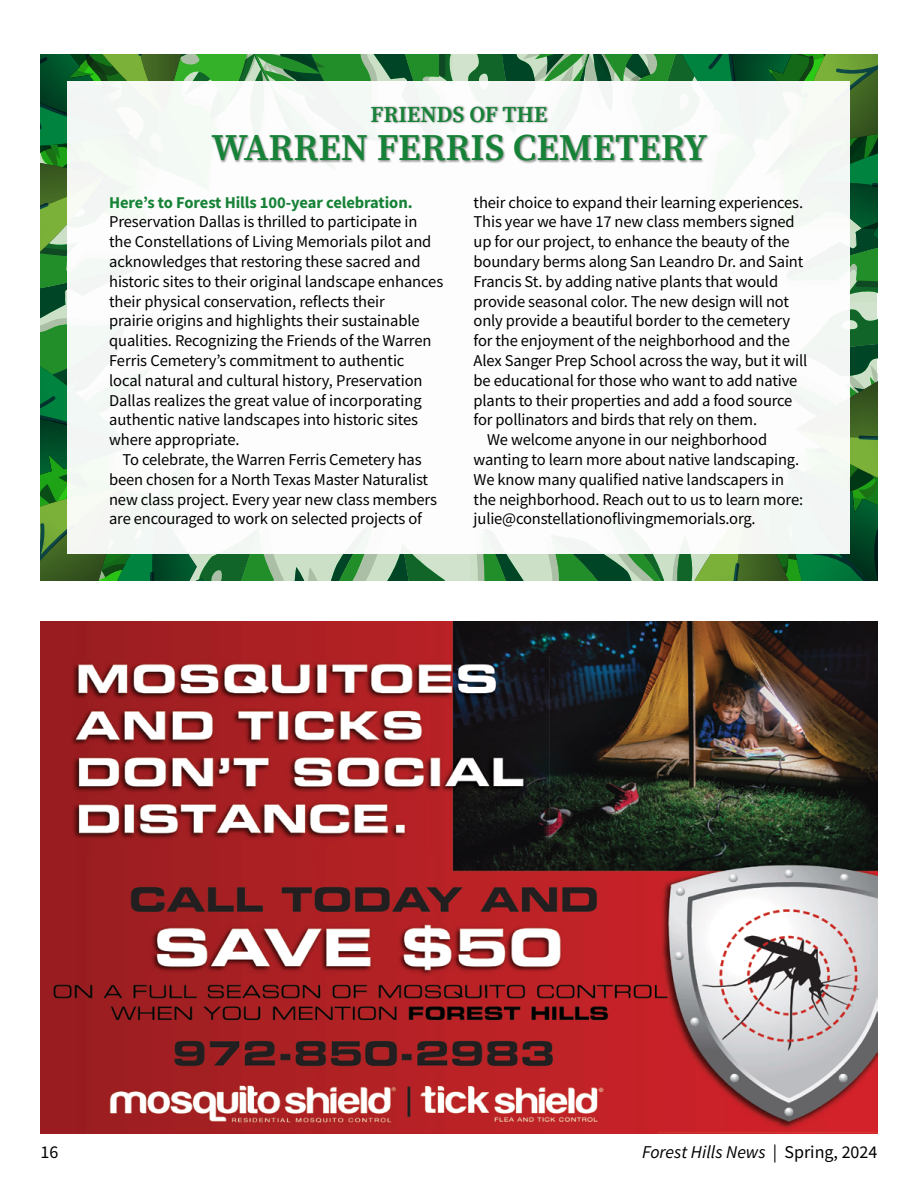
<style>
.page{position:relative;width:918px;height:1188px;background:#fff}
.page>*{position:absolute;margin:0;border:0;box-sizing:border-box;transform-origin:0 0}
.t1{font:600 37.5px "Source Serif Pro";color:#168237}
.t2{font:600 22.5px "Source Serif Pro";color:#168237}
.t3{font:italic 18px "Source Sans Pro";color:#000}
.t4{font:18px "Source Sans Pro";color:#000}
.t5{font:16.5px/19.8px "Source Sans Pro";letter-spacing:-.01em;color:#000}
.t6{font:700 16.5px "Source Sans Pro";letter-spacing:-.005em;color:#168237}
.s1{font-style:normal}
</style>
<div class="page">
<svg style="left:40px;top:54px;width:838px;height:526px;background:#3d8245"></svg>
<div style="left:68px;top:81px;width:782px;height:473px;background:#fff"></div>
<div style="left:211px;top:105px;width:499px;height:59px;background:#000;opacity:.45"></div>
<img style="left:41px;top:621px;width:836px;height:513px">
<h2 class="t2" style="left:371px;top:99px;width:178px">FRIENDS OF THE</h2>
<h1 class="t1" style="left:211px;top:122px;width:498px">WARREN FERRIS CEMETERY</h1>
<p class="t6" style="left:109px;top:191px;width:305px">Here’s to Forest Hills 100-year celebration.</p>
<p class="t5" style="left:109px;top:212px;width:336px">Preservation Dallas is thrilled to participate in the Constellations of Living Memorials pilot and acknowledges that restoring these sacred and historic sites to their original landscape enhances their physical conservation, reflects their<br>prairie origins and highlights their sustainable qualities. Recognizing the Friends of the Warren Ferris Cemetery’s commitment to authentic<br>local natural and cultural history, Preservation Dallas realizes the great value of incorporating authentic native landscapes into historic sites where appropriate.</p>
<p class="t5" style="left:109px;top:450px;width:329px;text-indent:13px">To celebrate, the Warren Ferris Cemetery has been chosen for a North Texas Master Naturalist new class project. Every year new class members are encouraged to work on selected projects of</p>
<p class="t5" style="left:474px;top:192px;width:331px">their choice to expand their learning experiences.</p>
<p class="t5" style="left:474px;top:212px;width:323px">This year we have 17 new class members signed</p>
<p class="t5" style="left:474px;top:232px;width:318px">up for our project, to enhance the beauty of the</p>
<p class="t5" style="left:474px;top:252px;width:331px">boundary berms along San Leandro Dr. and Saint</p>
<p class="t5" style="left:474px;top:271px;width:306px">Francis St. by adding native plants that would</p>
<p class="t5" style="left:474px;top:291px;width:317px">provide seasonal color. The new design will not</p>
<p class="t5" style="left:474px;top:311px;width:318px">only provide a beautiful border to the cemetery</p>
<p class="t5" style="left:474px;top:331px;width:318px">for the enjoyment of the neighborhood and the</p>
<p class="t5" style="left:474px;top:351px;width:335px">Alex Sanger Prep School across the way, but it will</p>
<p class="t5" style="left:474px;top:370px;width:325px">be educational for those who want to add native</p>
<p class="t5" style="left:474px;top:390px;width:320px">plants to their properties and add a food source</p>
<p class="t5" style="left:474px;top:410px;width:285px">for pollinators and birds that rely on them.</p>
<p class="t5" style="left:487px;top:430px;width:282px">We welcome anyone in our neighborhood</p>
<p class="t5" style="left:474px;top:450px;width:327px">wanting to learn more about native landscaping.</p>
<p class="t5" style="left:474px;top:469px;width:312px">We know many qualified native landscapers in</p>
<p class="t5" style="left:474px;top:489px;width:331px">the neighborhood. Reach out to us to learn more:</p>
<p class="t5" style="left:474px;top:509px;width:284px">julie@constellationoflivingmemorials.org.</p>
<p class="t4" style="left:40px;top:1141px;width:19px">16</p>
<p class="t3" style="left:642px;top:1141px;width:237px">Forest Hills News <span class="s1">| Spring, 2024</span></p>
</div>
